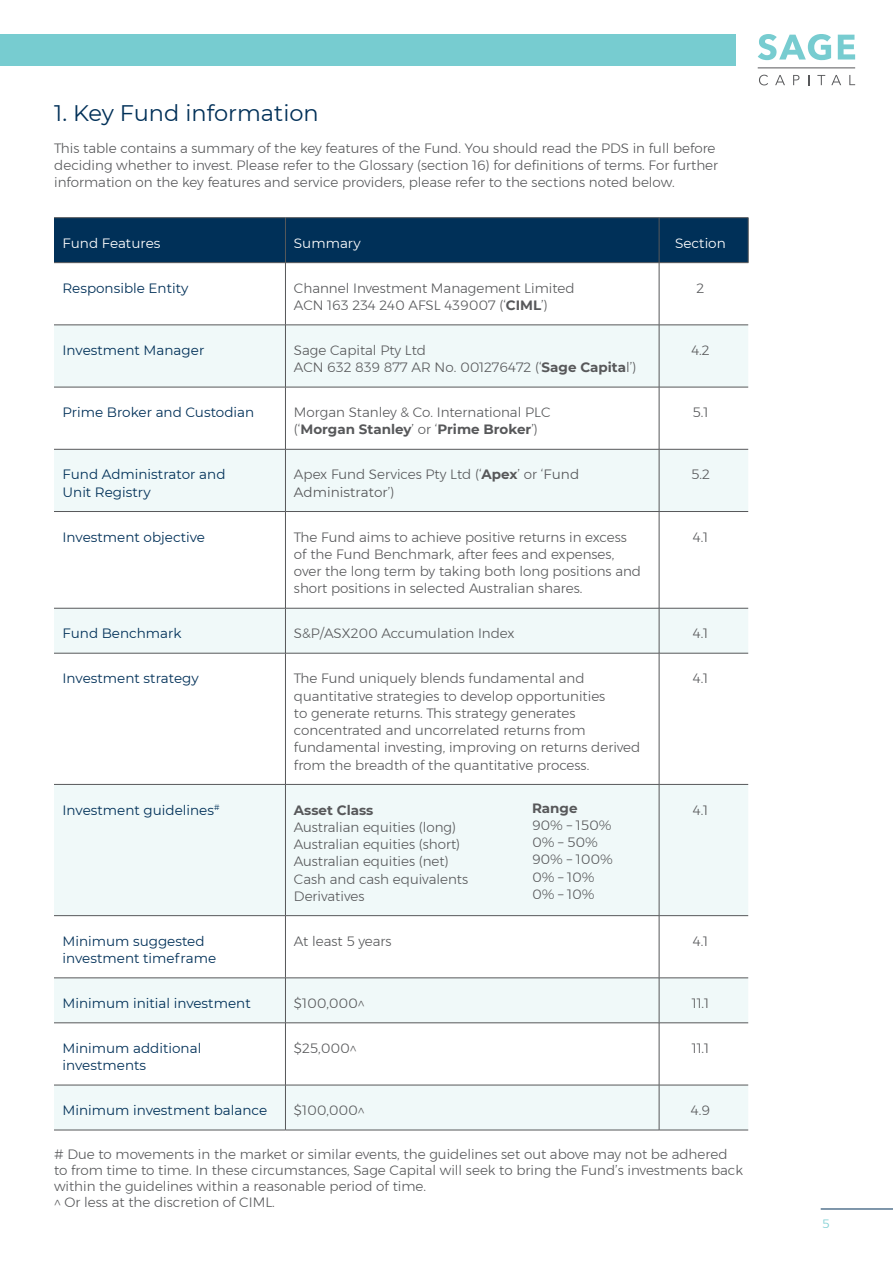
<style>
.page{position:relative;width:893px;height:1263px;background:#fff}
.page>*{position:absolute;margin:0;border:0;box-sizing:border-box;transform-origin:0 0}
.t1{font:22.5px "Montserrat";color:#003058}
.t2{font:300 13.5px/17.2px "Montserrat";color:#57585a}
.t3{font:13.5px/17.2px "Montserrat";color:#003058}
.t4{font:13.5px "Montserrat";color:#fff}
.t5{font:700 13.5px "Montserrat";color:#57585a}
.t6{font:300 12px "Montserrat";color:#77ccd0}
.s1{font-weight:700}
.s2{font-weight:400}
</style>
<div class="page">
<svg style="left:758px;top:34px;width:73px;height:26px"></svg>
<svg style="left:838px;top:35px;width:17px;height:25px"></svg>
<svg style="left:759px;top:75px;width:9px;height:10px"></svg>
<svg style="left:775px;top:75px;width:10px;height:10px"></svg>
<svg style="left:793px;top:75px;width:6px;height:10px"></svg>
<svg style="left:817px;top:75px;width:8px;height:10px"></svg>
<svg style="left:831px;top:75px;width:10px;height:10px"></svg>
<svg style="left:849px;top:75px;width:6px;height:10px"></svg>
<hr style="left:758px;top:68px;width:97px;height:1px;background:#57585a">
<div style="left:0;top:34px;width:736px;height:31px;background:#77ccd0"></div>
<hr style="left:821px;top:1208px;width:72px;height:1px;background:#003058">
<div style="left:54px;top:218px;width:694px;height:44px;background:#003058"></div>
<svg style="left:54px;top:326px;width:694px;height:804px"></svg>
<hr style="left:54px;top:217px;width:231px;height:1px;background:#57585a">
<hr style="left:285px;top:217px;width:374px;height:1px;background:#57585a">
<hr style="left:285px;top:218px;width:1px;height:44px;background:#57585a">
<hr style="left:659px;top:217px;width:89px;height:1px;background:#57585a">
<hr style="left:659px;top:218px;width:1px;height:44px;background:#57585a">
<hr style="left:748px;top:218px;width:1px;height:44px;background:#57585a">
<hr style="left:54px;top:262px;width:231px;height:1px;background:#57585a">
<hr style="left:285px;top:262px;width:374px;height:1px;background:#57585a">
<hr style="left:285px;top:263px;width:1px;height:62px;background:#57585a">
<hr style="left:659px;top:262px;width:89px;height:1px;background:#57585a">
<hr style="left:659px;top:263px;width:1px;height:62px;background:#57585a">
<hr style="left:54px;top:325px;width:231px;height:1px;background:#57585a">
<hr style="left:285px;top:325px;width:374px;height:1px;background:#57585a">
<hr style="left:285px;top:325px;width:1px;height:62px;background:#57585a">
<hr style="left:659px;top:325px;width:89px;height:1px;background:#57585a">
<hr style="left:659px;top:325px;width:1px;height:62px;background:#57585a">
<hr style="left:54px;top:387px;width:231px;height:1px;background:#57585a">
<hr style="left:285px;top:387px;width:374px;height:1px;background:#57585a">
<hr style="left:285px;top:387px;width:1px;height:62px;background:#57585a">
<hr style="left:659px;top:387px;width:89px;height:1px;background:#57585a">
<hr style="left:659px;top:387px;width:1px;height:62px;background:#57585a">
<hr style="left:54px;top:449px;width:231px;height:1px;background:#57585a">
<hr style="left:285px;top:449px;width:374px;height:1px;background:#57585a">
<hr style="left:285px;top:449px;width:1px;height:62px;background:#57585a">
<hr style="left:659px;top:449px;width:89px;height:1px;background:#57585a">
<hr style="left:659px;top:449px;width:1px;height:62px;background:#57585a">
<hr style="left:54px;top:511px;width:231px;height:1px;background:#57585a">
<hr style="left:285px;top:511px;width:374px;height:1px;background:#57585a">
<hr style="left:285px;top:512px;width:1px;height:96px;background:#57585a">
<hr style="left:659px;top:511px;width:89px;height:1px;background:#57585a">
<hr style="left:659px;top:512px;width:1px;height:96px;background:#57585a">
<hr style="left:54px;top:608px;width:231px;height:1px;background:#57585a">
<hr style="left:285px;top:608px;width:374px;height:1px;background:#57585a">
<hr style="left:285px;top:608px;width:1px;height:45px;background:#57585a">
<hr style="left:659px;top:608px;width:89px;height:1px;background:#57585a">
<hr style="left:659px;top:608px;width:1px;height:45px;background:#57585a">
<hr style="left:54px;top:653px;width:231px;height:1px;background:#57585a">
<hr style="left:285px;top:653px;width:374px;height:1px;background:#57585a">
<hr style="left:285px;top:653px;width:1px;height:131px;background:#57585a">
<hr style="left:659px;top:653px;width:89px;height:1px;background:#57585a">
<hr style="left:659px;top:653px;width:1px;height:131px;background:#57585a">
<hr style="left:54px;top:784px;width:231px;height:1px;background:#57585a">
<hr style="left:285px;top:784px;width:374px;height:1px;background:#57585a">
<hr style="left:285px;top:785px;width:1px;height:130px;background:#57585a">
<hr style="left:659px;top:784px;width:89px;height:1px;background:#57585a">
<hr style="left:659px;top:785px;width:1px;height:130px;background:#57585a">
<hr style="left:54px;top:915px;width:231px;height:1px;background:#57585a">
<hr style="left:285px;top:915px;width:374px;height:1px;background:#57585a">
<hr style="left:285px;top:916px;width:1px;height:62px;background:#57585a">
<hr style="left:659px;top:915px;width:89px;height:1px;background:#57585a">
<hr style="left:659px;top:916px;width:1px;height:62px;background:#57585a">
<hr style="left:54px;top:977px;width:231px;height:1px;background:#57585a">
<hr style="left:285px;top:977px;width:374px;height:1px;background:#57585a">
<hr style="left:285px;top:978px;width:1px;height:45px;background:#57585a">
<hr style="left:659px;top:977px;width:89px;height:1px;background:#57585a">
<hr style="left:659px;top:978px;width:1px;height:45px;background:#57585a">
<hr style="left:54px;top:1022px;width:231px;height:1px;background:#57585a">
<hr style="left:285px;top:1022px;width:374px;height:1px;background:#57585a">
<hr style="left:285px;top:1023px;width:1px;height:62px;background:#57585a">
<hr style="left:659px;top:1022px;width:89px;height:1px;background:#57585a">
<hr style="left:659px;top:1023px;width:1px;height:62px;background:#57585a">
<hr style="left:54px;top:1085px;width:231px;height:1px;background:#57585a">
<hr style="left:285px;top:1085px;width:374px;height:1px;background:#57585a">
<hr style="left:285px;top:1085px;width:1px;height:45px;background:#57585a">
<hr style="left:659px;top:1085px;width:89px;height:1px;background:#57585a">
<hr style="left:659px;top:1085px;width:1px;height:45px;background:#57585a">
<hr style="left:54px;top:1130px;width:231px;height:1px;background:#57585a">
<hr style="left:285px;top:1130px;width:374px;height:1px;background:#57585a">
<hr style="left:659px;top:1130px;width:89px;height:1px;background:#57585a">
<h1 class="t1" style="left:54px;top:98px;width:266px">1. Key Fund information</h1>
<p class="t2" style="left:54px;top:139px;width:665px">This table contains a summary of the key features of the Fund. You should read the PDS in full before deciding whether to invest. Please refer to the Glossary (section 16) for definitions of terms. For further information on the key features and service providers, please refer to the sections noted below.</p>
<p class="t4" style="left:63px;top:234px;width:100px">Fund Features</p>
<p class="t4" style="left:294px;top:234px;width:68px">Summary</p>
<p class="t4" style="left:675px;top:234px;width:52px">Section</p>
<p class="t3" style="left:63px;top:279px;width:127px">Responsible Entity</p>
<p class="t2" style="left:294px;top:279px;width:282px">Channel Investment Management Limited<br>ACN 163 234 240 AFSL 439007 (‘<span class="s1">CIML</span>’)</p>
<p class="t2" style="left:697px;top:279px;width:9px">2</p>
<p class="t3" style="left:63px;top:341px;width:143px">Investment Manager</p>
<p class="t2" style="left:294px;top:341px;width:344px">Sage Capital Pty Ltd<br>ACN 632 839 877 AR No. 001276472 (‘<span class="s1">Sage Capita</span><span class="s2">l</span>’)</p>
<p class="t2" style="left:691px;top:341px;width:20px">4.2</p>
<p class="t3" style="left:63px;top:403px;width:193px">Prime Broker and Custodian</p>
<p class="t2" style="left:294px;top:403px;width:258px">Morgan Stanley &amp; Co. International PLC (‘<span class="s1">Morgan Stanley</span>’ or ‘<span class="s1">Prime Broker</span>’)</p>
<p class="t2" style="left:693px;top:403px;width:17px">5.1</p>
<p class="t3" style="left:63px;top:465px;width:164px">Fund Administrator and<br>Unit Registry</p>
<p class="t2" style="left:294px;top:466px;width:287px">Apex Fund Services Pty Ltd (‘<span class="s1">Apex</span>’ or ‘<span class="s2">Fund<br>Administrator</span>’)</p>
<p class="t2" style="left:691px;top:466px;width:20px">5.2</p>
<p class="t3" style="left:63px;top:528px;width:144px">Investment objective</p>
<p class="t2" style="left:294px;top:528px;width:349px">The Fund aims to achieve positive returns in excess of the Fund Benchmark, after fees and expenses, over the long term by taking both long positions and short positions in selected Australian shares.</p>
<p class="t2" style="left:693px;top:528px;width:17px">4.1</p>
<p class="t3" style="left:63px;top:624px;width:121px">Fund Benchmark</p>
<p class="t2" style="left:294px;top:625px;width:222px">S&amp;P/ASX200 Accumulation Index</p>
<p class="t2" style="left:693px;top:625px;width:17px">4.1</p>
<p class="t3" style="left:63px;top:669px;width:138px">Investment strategy</p>
<p class="t2" style="left:294px;top:670px;width:348px">The Fund uniquely blends fundamental and quantitative strategies to develop opportunities<br>to generate returns. This strategy generates concentrated and uncorrelated returns from fundamental investing, improving on returns derived from the breadth of the quantitative process.</p>
<p class="t2" style="left:693px;top:670px;width:17px">4.1</p>
<p class="t3" style="left:63px;top:801px;width:159px">Investment guidelines<sup>#</sup></p>
<p class="t5" style="left:294px;top:800px;width:81px">Asset Class</p>
<p class="t2" style="left:294px;top:818px;width:176px">Australian equities (long)<br>Australian equities (short)<br>Australian equities (net)<br>Cash and cash equivalents<br>Derivatives</p>
<p class="t5" style="left:532px;top:798px;width:47px">Range</p>
<p class="t2" style="left:532px;top:816px;width:82px">90% – 150%<br>0% – 50%<br>90% – 100%<br>0% – 10%<br>0% – 10%</p>
<p class="t2" style="left:693px;top:801px;width:17px">4.1</p>
<p class="t3" style="left:63px;top:932px;width:155px">Minimum suggested investment timeframe</p>
<p class="t2" style="left:294px;top:932px;width:99px">At least 5 years</p>
<p class="t2" style="left:693px;top:932px;width:17px">4.1</p>
<p class="t3" style="left:63px;top:994px;width:190px">Minimum initial investment</p>
<p class="t2" style="left:294px;top:994px;width:72px">$100,000^</p>
<p class="t2" style="left:692px;top:994px;width:19px">11.1</p>
<p class="t3" style="left:63px;top:1039px;width:140px">Minimum additional investments</p>
<p class="t2" style="left:294px;top:1039px;width:64px">$25,000^</p>
<p class="t2" style="left:692px;top:1039px;width:19px">11.1</p>
<p class="t3" style="left:63px;top:1101px;width:206px">Minimum investment balance</p>
<p class="t2" style="left:294px;top:1101px;width:72px">$100,000^</p>
<p class="t2" style="left:691px;top:1101px;width:21px">4.9</p>
<p class="t2" style="left:54px;top:1146px;width:691px;line-height:15.8px"># Due to movements in the market or similar events, the guidelines set out above may not be adhered to from time to time. In these circumstances, Sage Capital will seek to bring the Fund’s investments back within the guidelines within a reasonable period of time.<br>^ Or less at the discretion of CIML.</p>
<p class="t6" style="left:822px;top:1215px;width:9px">5</p>
</div>
